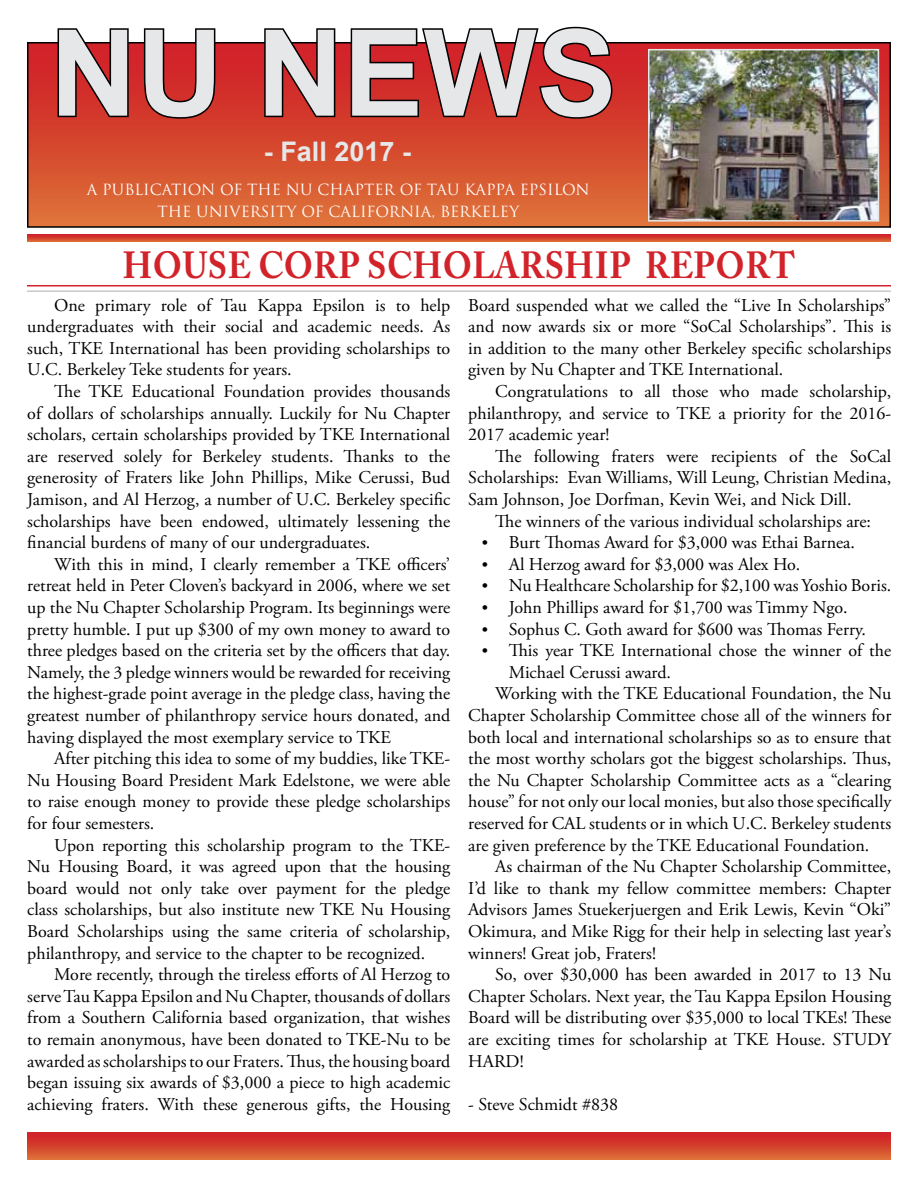
<style>
.page{position:relative;width:918px;height:1188px;background:#fff}
.page>*{position:absolute;margin:0;border:0;box-sizing:border-box;transform-origin:0 0}
.t1{font:700 120px "Arial";color:#e6e7e8}
.t2{font:700 37.5px "Adobe Caslon Pro";letter-spacing:.015em;color:#d2232a;scale:.9 1}
.t3{font:700 27px "Arial";color:#e6e7e8}
.t4{font:18px/21.6px "Adobe Garamond Pro";color:#000;text-align:justify}
.t5{font:15px "Trajan Pro";color:#fff}
.s1{font-size:16.5px}
</style>
<div class="page">
<div style="left:28px;top:43px;width:862px;height:184px;background:linear-gradient(to bottom,#cf1926,#dd7037)"></div>
<div style="left:27px;top:42px;width:864px;height:186px;border:2px solid #000"></div>
<img style="left:651px;top:52px;width:225px;height:167px">
<div style="left:648px;top:49px;width:231px;height:173px;border:2px solid #e6e7e8"></div>
<svg style="left:56px;top:28px;width:74px;height:91px;background:#a63a39"></svg>
<svg style="left:142px;top:28px;width:75px;height:92px;background:#ae3b3a"></svg>
<svg style="left:263px;top:28px;width:74px;height:91px;background:#a63a39"></svg>
<svg style="left:349px;top:26px;width:265px;height:94px;background:#ad3f3e"></svg>
<div style="left:27px;top:1132px;width:864px;height:28px;background:linear-gradient(to bottom,#cf1725,#dc6c36)"></div>
<svg style="left:27px;top:234px;width:864px;height:8px;background:#d5422e"></svg>
<hr style="left:27px;top:290px;width:864px;height:2px;background:#c6c7c9">
<hr style="left:27px;top:285px;width:864px;height:1px;background:#d2232a">
<h1 class="t1" style="left:50px;top:-6px;width:568px">NU NEWS</h1>
<h3 class="t3" style="left:264px;top:134px;width:149px">- Fall 2017 -</h3>
<p class="t5" style="left:87px;top:180px;width:400px">A PUBLICATION OF THE NU CHAPTER OF TAU KAPPA</p>
<p class="t5" style="left:520px;top:180px;width:72px">EPSILON</p>
<p class="t5" style="left:158px;top:202px;width:363px">THE UNIVERSITY OF CALIFORNIA, B ERKELEY</p>
<h2 class="t2" style="left:123px;top:243px;width:300px">HOUSE CORP SCH</h2>
<h2 class="t2" style="left:443px;top:243px;width:393px">OLARSHIP REPORT</h2>
<p class="t4" style="left:27px;top:295px;width:425px;text-indent:27px">One primary role of Tau Kappa Epsilon is to help undergraduates with their social and academic needs. As such, TKE International has been providing scholarships to U.C. Berkeley Teke students for years.</p>
<p class="t4" style="left:27px;top:381px;width:425px;text-indent:27px">The TKE Educational Foundation provides thousands of dollars of scholarships annually. Luckily for Nu Chapter scholars, certain scholarships provided by TKE International are reserved solely for Berkeley students. Thanks to the generosity of Fraters like John Phillips, Mike Cerussi, Bud Jamison, and Al Herzog, a number of U.C. Berkeley specific scholarships have been endowed, ultimately lessening the financial burdens of many of our undergraduates.</p>
<p class="t4" style="left:27px;top:554px;width:425px;text-indent:27px">With this in mind, I clearly remember a TKE officers’ retreat held in Peter Cloven’s backyard in 2006, where we set up the Nu Chapter Scholarship Program. Its beginnings were pretty humble. I put up $300 of my own money to award to three pledges based on the criteria set by the officers that day.<br>Namely, the 3 pledge winners would be rewarded for receiving the highest-grade point average in the pledge class, having the greatest number of philanthropy service hours donated, and having displayed the most exemplary service to TKE</p>
<p class="t4" style="left:27px;top:748px;width:424px;text-indent:27px">After pitching this idea to some of my buddies, like TKE-Nu Housing Board President Mark Edelstone, we were able to raise enough money to provide these pledge scholarships for four semesters.</p>
<p class="t4" style="left:27px;top:835px;width:425px;text-indent:27px">Upon reporting this scholarship program to the TKE-Nu Housing Board, it was agreed upon that the housing board would not only take over payment for the pledge class scholarships, but also institute new TKE Nu Housing Board Scholarships using the same criteria of scholarship, philanthropy, and service to the chapter to be recognized.</p>
<p class="t4" style="left:27px;top:964px;width:425px;text-indent:27px">More recently, through the tireless efforts of Al Herzog to serve Tau Kappa Epsilon and Nu Chapter, thousands of dollars from a Southern California based organization, that wishes to remain anonymous, have been donated to TKE-Nu to be awarded as scholarships to our Fraters. Thus, the housing board began issuing six awards of $3,000 a piece to high academic achieving fraters. With these generous gifts, the Housing</p>
<p class="t4" style="left:468px;top:295px;width:424px">Board suspended what we called the “Live In Scholarships” and now awards six or more “SoCal Scholarships”. This is in addition to the many other Berkeley specific scholarships given by Nu Chapter and TKE International.</p>
<p class="t4" style="left:468px;top:381px;width:425px;text-indent:27px">Congratulations to all those who made scholarship, philanthropy, and service to TKE a priority for the 2016- 2017 academic year!</p>
<p class="t4" style="left:468px;top:446px;width:425px;text-indent:27px">The following fraters were recipients of the SoCal Scholarships: Evan Williams, Will Leung, Christian Medina, Sam Johnson, Joe Dorfman, Kevin Wei, and Nick Dill.</p>
<p class="t4" style="left:495px;top:511px;width:377px">The winners of the various individual scholarships are:</p>
<p class="t4" style="left:482px;top:532px;width:375px"><span class="s1">•</span> Burt Thomas Award for $3,000 was Ethai Barnea.</p>
<p class="t4" style="left:482px;top:554px;width:320px"><span class="s1">•</span> Al Herzog award for $3,000 was Alex Ho.</p>
<p class="t4" style="left:482px;top:576px;width:411px"><span class="s1">•</span> Nu Healthcare Scholarship for $2,100 was Yoshio Boris.</p>
<p class="t4" style="left:482px;top:597px;width:367px"><span class="s1">•</span> John Phillips award for $1,700 was Timmy Ngo.</p>
<p class="t4" style="left:482px;top:619px;width:386px"><span class="s1">•</span> Sophus C. Goth award for $600 was Thomas Ferry.</p>
<p class="t4" style="left:482px;top:640px;width:411px"><span class="s1">•</span> This year TKE International chose the winner of the</p>
<p class="t4" style="left:509px;top:662px;width:164px">Michael Cerussi award.</p>
<p class="t4" style="left:495px;top:684px;width:397px">Working with the TKE Educational Foundation, the Nu</p>
<p class="t4" style="left:468px;top:705px;width:425px">Chapter Scholarship Committee chose all of the winners for</p>
<p class="t4" style="left:468px;top:727px;width:424px">both local and international scholarships so as to ensure that</p>
<p class="t4" style="left:468px;top:748px;width:425px">the most worthy scholars got the biggest scholarships. Thus,</p>
<p class="t4" style="left:468px;top:770px;width:424px">the Nu Chapter Scholarship Committee acts as a “clearing</p>
<p class="t4" style="left:468px;top:792px;width:425px">house” for not only our local monies, but also those specifically</p>
<p class="t4" style="left:468px;top:813px;width:424px">reserved for CAL students or in which U.C. Berkeley students</p>
<p class="t4" style="left:468px;top:835px;width:403px">are given preference by the TKE Educational Foundation.</p>
<p class="t4" style="left:495px;top:856px;width:397px">As chairman of the Nu Chapter Scholarship Committee,</p>
<p class="t4" style="left:468px;top:878px;width:424px">I’d like to thank my fellow committee members: Chapter</p>
<p class="t4" style="left:468px;top:900px;width:424px">Advisors James Stuekerjuergen and Erik Lewis, Kevin “Oki”</p>
<p class="t4" style="left:468px;top:921px;width:424px">Okimura, and Mike Rigg for their help in selecting last year’s</p>
<p class="t4" style="left:468px;top:943px;width:189px">winners! Great job, Fraters!</p>
<p class="t4" style="left:495px;top:964px;width:397px">So, over $30,000 has been awarded in 2017 to 13 Nu</p>
<p class="t4" style="left:468px;top:986px;width:425px">Chapter Scholars. Next year, the Tau Kappa Epsilon Housing</p>
<p class="t4" style="left:468px;top:1008px;width:425px">Board will be distributing over $35,000 to local TKEs! These</p>
<p class="t4" style="left:468px;top:1029px;width:424px">are exciting times for scholarship at TKE House. STUDY</p>
<p class="t4" style="left:468px;top:1051px;width:57px">HARD!</p>
<p class="t4" style="left:468px;top:1094px;width:151px">- Steve Schmidt #838</p>
</div>
